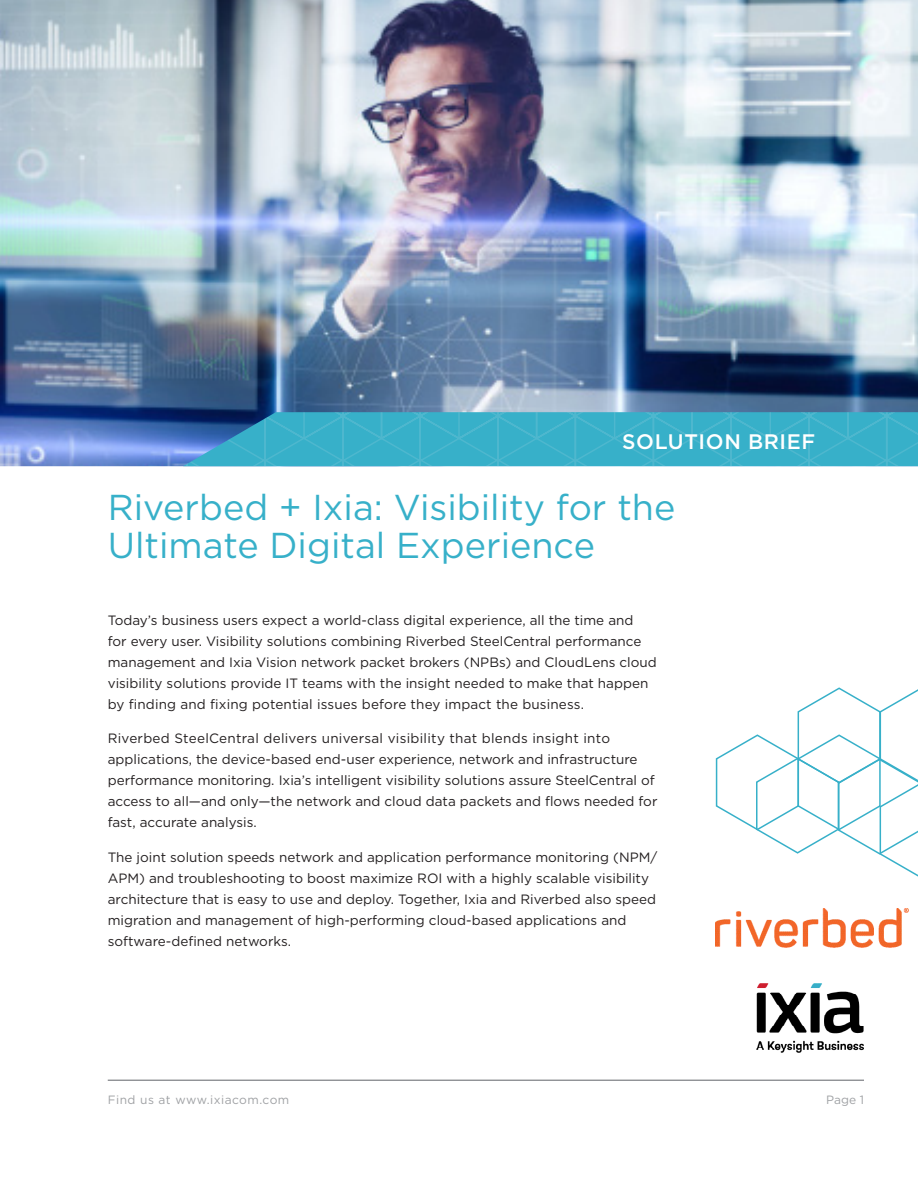
<style>
.page{position:relative;width:918px;height:1188px;background:#fff}
.page>*{position:absolute;margin:0;border:0;box-sizing:border-box;transform-origin:0 0}
.solution_brief_title{font:36px/37.5px "Gotham";color:#37b0c9}
.solution_brief_doc_t{font:500 21px "Gotham";letter-spacing:.03em;color:#fff}
.body_copy{font:13.5px/21px "Gotham";color:#231f20}
.t1{font:12px "Gotham";letter-spacing:.04em;color:#9fa1a4}
</style>
<div class="page">
<img style="left:0;top:0;width:918px;height:467px">
<svg style="left:183px;top:412px;width:735px;height:54px;background:#38aac6"></svg>
<img style="left:756px;top:983px;width:108px;height:70px">
<hr style="left:108px;top:1080px;width:756px;height:1px;background:#606369">
<svg style="left:715px;top:687px;width:203px;height:190px"></svg>
<img style="left:715px;top:909px;width:193px;height:38px">
<p class="solution_brief_doc_t" style="left:622px;top:428px;width:195px">SOLUTION BRIEF</p>
<p class="solution_brief_title" style="left:108px;top:488px;width:569px">Riverbed + Ixia: Visibility for the<br>Ultimate Digital Experience</p>
<p class="body_copy" style="left:108px;top:609px;width:550px">Today’s business users expect a world-class digital experience, all the time and<br>for every user. Visibility solutions combining Riverbed SteelCentral performance management and Ixia Vision network packet brokers (NPBs) and CloudLens cloud visibility solutions provide IT teams with the insight needed to make that happen by finding and fixing potential issues before they impact the business.</p>
<p class="body_copy" style="left:108px;top:728px;width:551px">Riverbed SteelCentral delivers universal visibility that blends insight into applications, the device-based end-user experience, network and infrastructure performance monitoring. Ixia’s intelligent visibility solutions assure SteelCentral of access to all—and only—the network and cloud data packets and flows needed for fast, accurate analysis.</p>
<p class="body_copy" style="left:108px;top:846px;width:551px">The joint solution speeds network and application performance monitoring (NPM/ APM) and troubleshooting to boost maximize ROI with a highly scalable visibility architecture that is easy to use and deploy. Together, Ixia and Riverbed also speed migration and management of high-performing cloud-based applications and software-defined networks.</p>
<p class="t1" style="left:108px;top:1092px;width:183px">Find us at www.ixiacom.com</p>
<p class="t1" style="left:826px;top:1092px;width:39px">Page 1</p>
</div>
